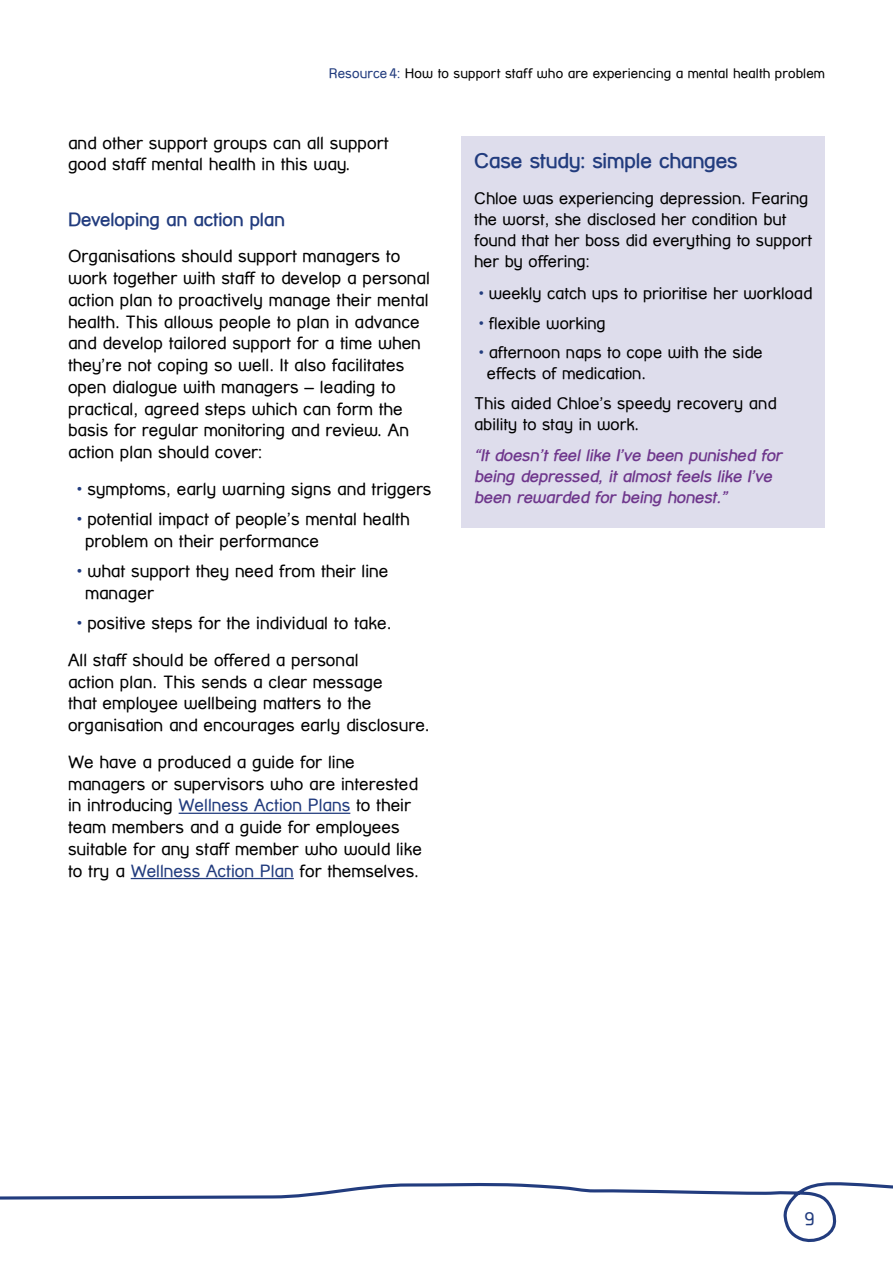
<style>
.page{position:relative;width:893px;height:1263px;background:#fff}
.page>*{position:absolute;margin:0;border:0;box-sizing:border-box;transform-origin:0 0}
.t1{font:700 21px "Street Corner";letter-spacing:-.005em;color:#223c7e}
.t2{font:700 18.75px "Street Corner";letter-spacing:-.005em;color:#223c7e}
.t3{font:18px "Street Corner";color:#223c7e}
.t4{font:17.25px/21.8px "Street Corner";color:#000}
.t5{font:16.5px/21px "Street Corner";color:#000}
.t6{font:italic 700 16.5px/21px "Street Corner";color:#6e368c}
.t7{font:13.5px "Street Corner";letter-spacing:.01em;color:#000}
.s1{color:#223c7e}
.s2{font-family:"Helvetica Neue";font-weight:700;color:#223c7e}
</style>
<div class="page">
<svg style="left:0;top:1182px;width:893px;height:61px"></svg>
<div style="left:461px;top:136px;width:364px;height:392px;background:#deddec"></div>
<hr style="left:179px;top:813px;width:171px;height:1px;background:#223c7e">
<hr style="left:131px;top:878px;width:163px;height:1px;background:#223c7e">
<p class="t7" style="left:329px;top:65px;width:498px"><span class="s1">Resource 4:</span> How to support staff who are experiencing a mental health problem</p>
<p class="t4" style="left:68px;top:132px;width:322px">and other support groups can all support good staff mental health in this way.</p>
<p class="t2" style="left:68px;top:208px;width:218px">Developing an action plan</p>
<p class="t4" style="left:68px;top:245px;width:363px">Organisations should support managers to work together with staff to develop a personal action plan to proactively manage their mental health. This allows people to plan in advance and develop tailored support for a time when they’re not coping so well. It also facilitates open dialogue with managers – leading to practical, agreed steps which can form the basis for regular monitoring and review. An action plan should cover:</p>
<p class="t4" style="left:77px;top:478px;width:357px"><span class="s2">•</span> symptoms, early warning signs and triggers</p>
<p class="t4" style="left:85px;top:508px;width:326px;text-indent:-9px"><span class="s2">•</span> potential impact of people’s mental health problem on their performance</p>
<p class="t4" style="left:85px;top:560px;width:305px;text-indent:-9px"><span class="s2">•</span> what support they need from their line manager</p>
<p class="t4" style="left:68px;top:605px;width:325px;line-height:36.8px;text-indent:9px"><span class="s2">•</span> positive steps for the individual to take.<br>All staff should be offered a personal</p>
<p class="t4" style="left:68px;top:671px;width:363px">action plan. This sends a clear message<br>that employee wellbeing matters to the organisation and encourages early disclosure.</p>
<p class="t4" style="left:68px;top:751px;width:355px">We have a produced a guide for line managers or supervisors who are interested in introducing <span class="s1">Wellness Action Plans</span> to their team members and a guide for employees suitable for any staff member who would like to try a <span class="s1">Wellness Action Plan</span> for themselves.</p>
<p class="t1" style="left:474px;top:149px;width:265px">Case study: simple changes</p>
<p class="t5" style="left:474px;top:188px;width:340px">Chloe was experiencing depression. Fearing the worst, she disclosed her condition but found that her boss did everything to support her by offering:</p>
<p class="t5" style="left:478px;top:283px;width:335px"><span class="s2">•</span> weekly catch ups to prioritise her workload</p>
<p class="t5" style="left:478px;top:312px;width:129px"><span class="s2">•</span> flexible working</p>
<p class="t5" style="left:487px;top:342px;width:277px;text-indent:-8px"><span class="s2">•</span> afternoon naps to cope with the side effects of medication.</p>
<p class="t5" style="left:474px;top:392px;width:304px">This aided Chloe’s speedy recovery and ability to stay in work.</p>
<p class="t6" style="left:474px;top:445px;width:313px">“It doesn’t feel like I’ve been punished for being depressed, it almost feels like I’ve been rewarded for being honest.”</p>
<p class="t3" style="left:804px;top:1208px;width:12px">9</p>
</div>
